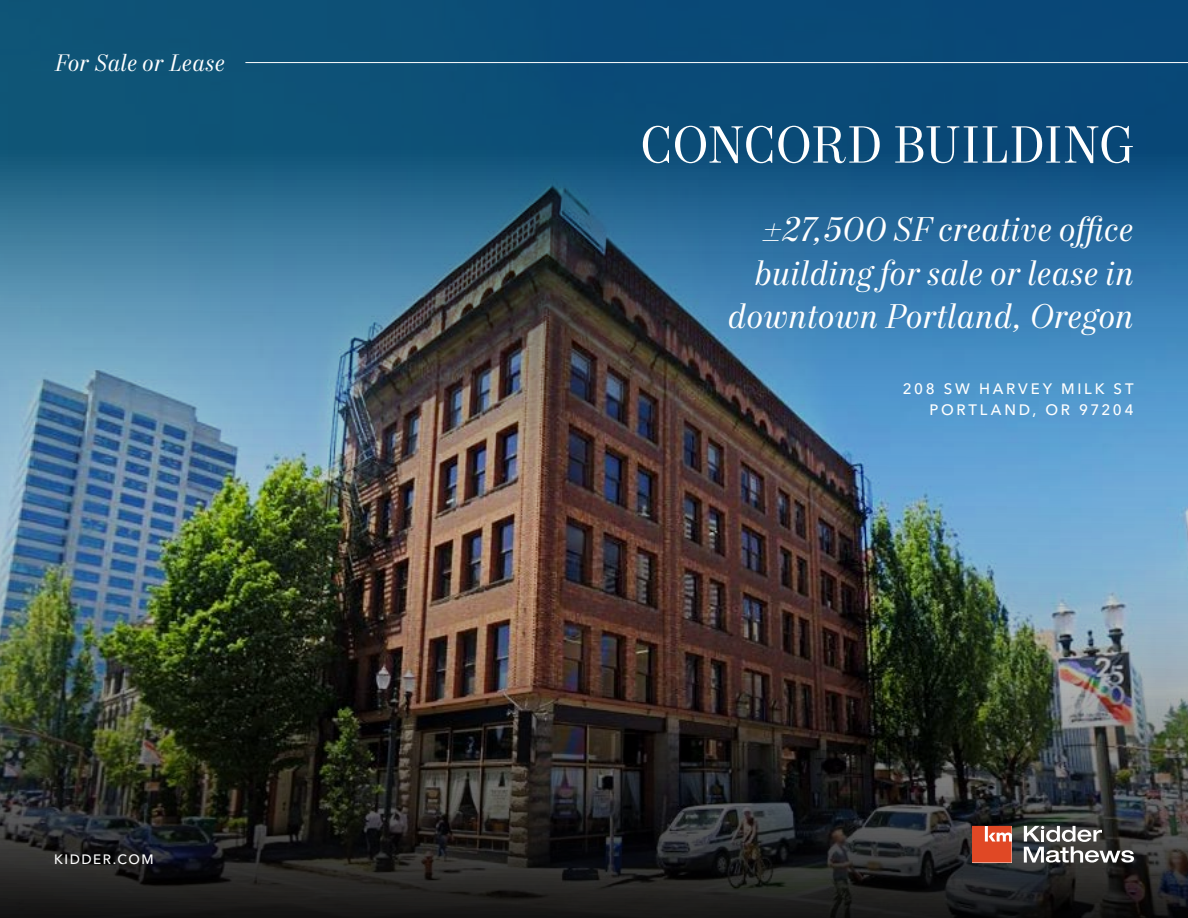
<style>
.page{position:relative;width:1188px;height:918px;background:#fff}
.page>*{position:absolute;margin:0;border:0;box-sizing:border-box;transform-origin:0 0}
.Headline_-_Level_1{font:52.5px "Mort Modern 08";letter-spacing:-.005em;color:#fff}
.Callout_Text_-_Itali{font:italic 34.5px/43.5px "Mort Modern 08";letter-spacing:.005em;color:#fff;text-align:right}
.Callout_Text_-_Itali-2{font:italic 24px "Mort Modern 08";letter-spacing:.01em;color:#fff}
.Property_Address_-_W{font:500 15px/21px "Avenir Next LT Pro";letter-spacing:.185em;color:#fff;text-align:right}
.KM_URL_-_White_2023{font:500 13.5px "Avenir Next LT Pro";letter-spacing:.11em;color:#fff}
</style>
<div class="page">
<img style="left:0;top:0;width:1188px;height:918px">
<svg style="left:1024px;top:826px;width:110px;height:37px"></svg>
<svg style="left:972px;top:826px;width:40px;height:37px"></svg>
<hr style="left:245px;top:62px;width:943px;height:1px;background:#fff">
<p class="Callout_Text_-_Itali-2" style="left:54px;top:49px;width:172px">For Sale or Lease</p>
<p class="KM_URL_-_White_2023" style="left:54px;top:851px;width:101px">KIDDER.COM</p>
<p class="Headline_-_Level_1" style="left:640px;top:113px;width:495px">CONCORD BUILDING</p>
<p class="Callout_Text_-_Itali" style="left:728px;top:210px;width:407px">±27,500 SF creative office building for sale or lease in downtown Portland, Oregon</p>
<p class="Property_Address_-_W" style="left:903px;top:378px;width:232px">208 SW HARVEY MILK ST<br>PORTLAND, OR 97204</p>
</div>
